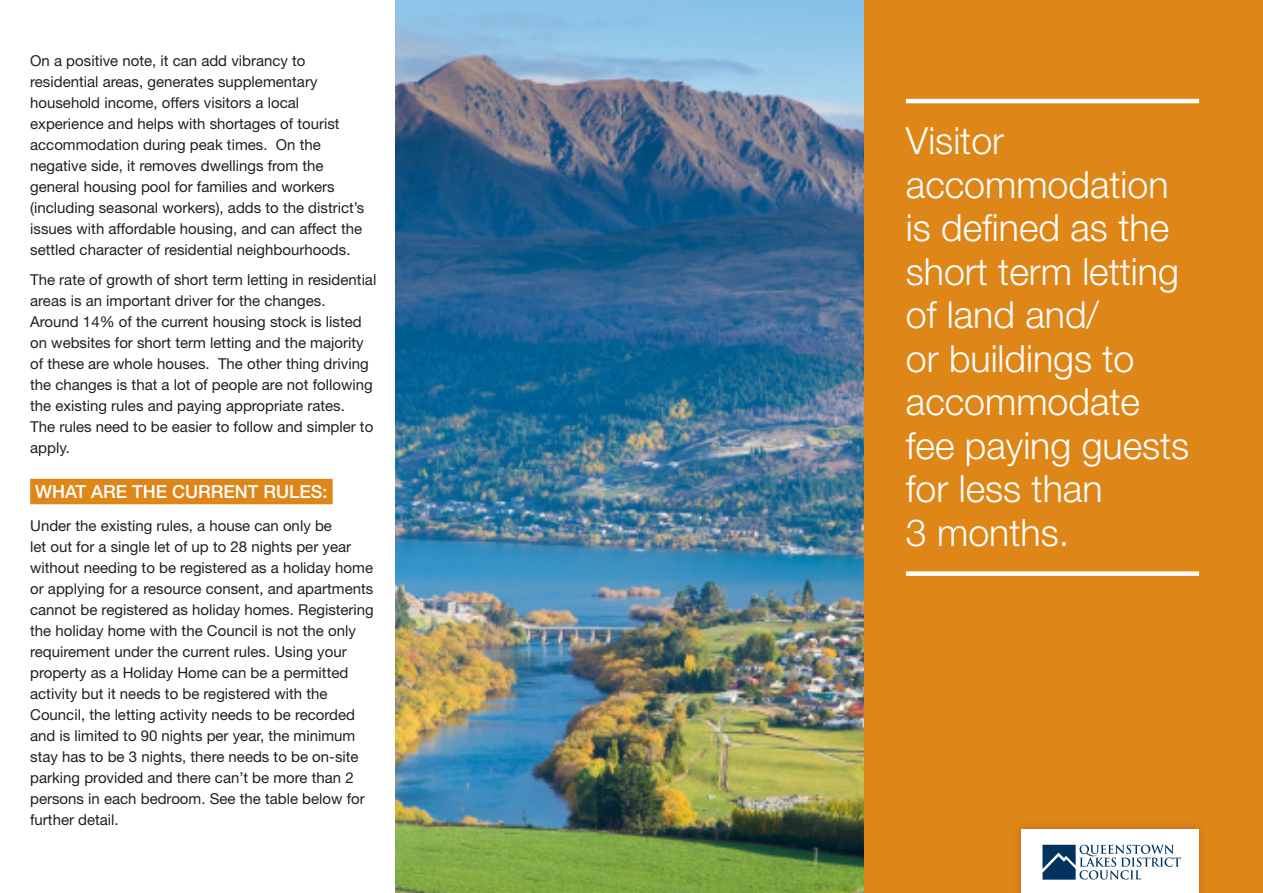
<style>
.page{position:relative;width:1263px;height:893px;background:#fff}
.page>*{position:absolute;margin:0;border:0;box-sizing:border-box;transform-origin:0 0}
.SUBHEAD_REVERSED{font:300 37.5px/43.5px "Helvetica Neue LT Std";color:#fff}
.HEAD_2_orange{font:500 18px "Helvetica Neue LT Std";color:#fff}
.MAIN_body{font:15px/21px "Helvetica Neue LT Std";color:#231f20}
</style>
<div class="page">
<div style="left:30px;top:479px;width:303px;height:25px;background:#df8619"></div>
<div style="left:863px;top:0;width:400px;height:893px;background:#df8619"></div>
<hr style="left:906px;top:99px;width:293px;height:4px;background:#fff">
<div style="left:906px;top:571px;width:293px;height:5px;background:#fff"></div>
<img style="left:395px;top:0;width:468px;height:893px">
<div style="left:1012px;top:820px;width:196px;height:73px;background:#d98219"></div>
<div style="left:1021px;top:829px;width:178px;height:64px;background:#fff"></div>
<svg style="left:1042px;top:845px;width:139px;height:35px"></svg>
<p class="MAIN_body" style="left:30px;top:50px;width:336px">On a positive note, it can add vibrancy to residential areas, generates supplementary household income, offers visitors a local experience and helps with shortages of tourist accommodation during peak times. On the negative side, it removes dwellings from the general housing pool for families and workers (including seasonal workers), adds to the district’s issues with affordable housing, and can affect the settled character of residential neighbourhoods.</p>
<p class="MAIN_body" style="left:30px;top:268px;width:348px">The rate of growth of short term letting in residential areas is an important driver for the changes.<br>Around 14% of the current housing stock is listed on websites for short term letting and the majority of these are whole houses. The other thing driving the changes is that a lot of people are not following the existing rules and paying appropriate rates.<br>The rules need to be easier to follow and simpler to apply.</p>
<p class="HEAD_2_orange" style="left:35px;top:480px;width:294px">WHAT ARE THE CURRENT RULES:</p>
<p class="MAIN_body" style="left:30px;top:515px;width:345px">Under the existing rules, a house can only be<br>let out for a single let of up to 28 nights per year without needing to be registered as a holiday home or applying for a resource consent, and apartments cannot be registered as holiday homes. Registering the holiday home with the Council is not the only requirement under the current rules. Using your property as a Holiday Home can be a permitted activity but it needs to be registered with the Council, the letting activity needs to be recorded and is limited to 90 nights per year, the minimum stay has to be 3 nights, there needs to be on-site parking provided and there can’t be more than 2 persons in each bedroom. See the table below for further detail.</p>
<p class="SUBHEAD_REVERSED" style="left:906px;top:118px;width:285px">Visitor accommodation is defined as the short term letting of land and/<br>or buildings to accommodate fee paying guests for less than<br>3 months.</p>
</div>
